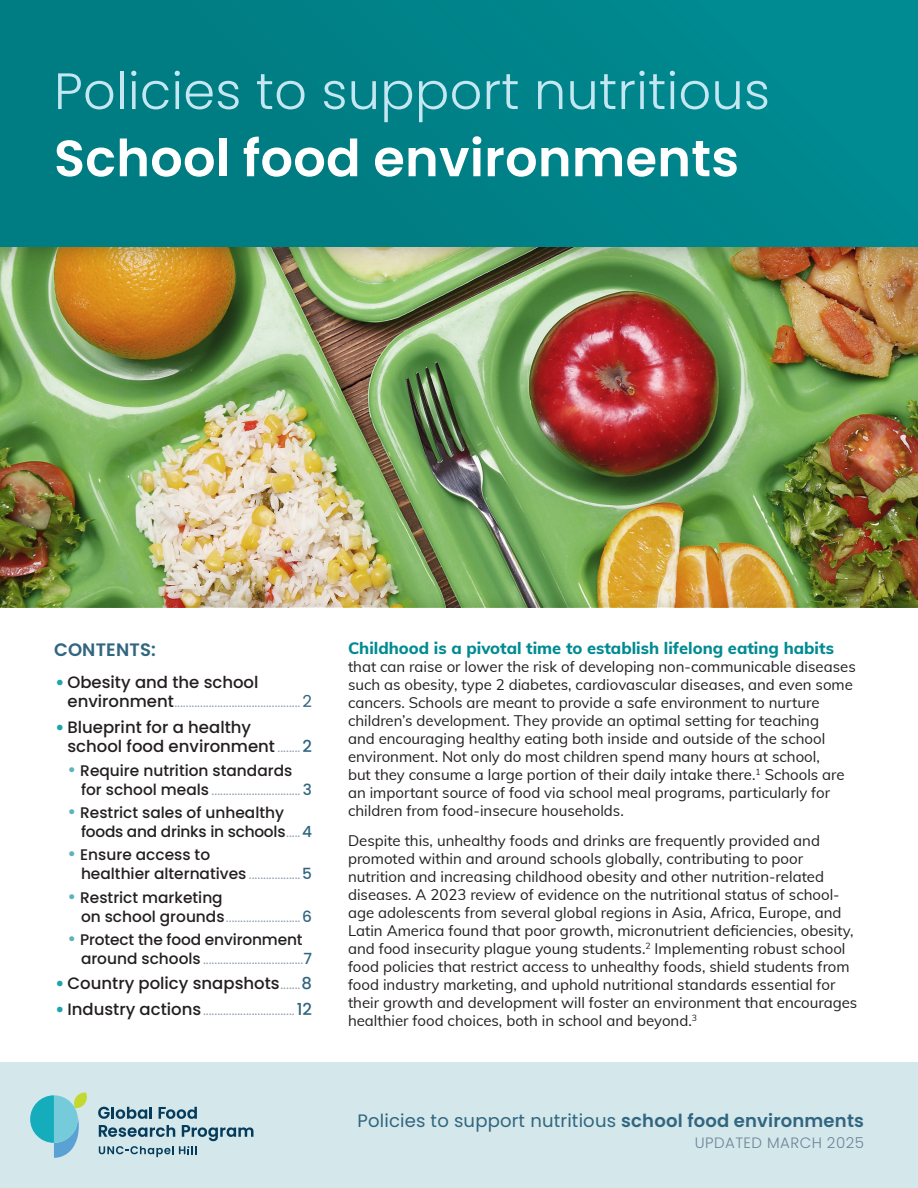
<style>
.page{position:relative;width:918px;height:1188px;background:#fff}
.page>*{position:absolute;margin:0;border:0;box-sizing:border-box;transform-origin:0 0}
.t1{font:300 51px/67.2px "Poppins";letter-spacing:.005em;color:#c4e7f2}
.t2{font:18px "Poppins";letter-spacing:.01em;color:#316680}
.t3{font:600 18px "Poppins";letter-spacing:.01em;color:#316680}
.t4{font:500 16.5px/19.5px "Poppins";color:#231f20}
.t5{font:800 16.5px "Muli";color:#008b92}
.t6{font:300 15.75px "Poppins";color:#8fa0b1}
.t7{font:500 15.3px/18.9px "Poppins";color:#231f20}
.t8{font:15px/18px "Muli";color:#231f20}
.t9{font:300 15px "Poppins";letter-spacing:.03em;color:#6d859c}
.s1{font-weight:600;color:#fff}
.s2{font-weight:900;color:#1da4ac}
.s3{font-weight:500;font-size:16.5px;color:#231f20}
.s4{font-weight:400;font-size:16.5px;color:#316680}
.s5{font-weight:300;font-size:15.75px;color:#8fa0b1}
.s6{color:#316680}
.s7{font-size:18.9px;color:#5cb3ba}
.s8{font-weight:500;font-size:15.3px;color:#231f20}
.s9{font-weight:500;font-size:15.3px;color:#316680}
.s10{font-weight:900;font-size:16.5px;color:#1da4ac}
.s11{font-weight:500;font-size:16.5px;color:#316680}
.s12{font-weight:600}
</style>
<div class="page">
<div style="left:0;top:1062px;width:918px;height:126px;background:#d4e7ea"></div>
<svg style="left:159px;top:1107px;width:38px;height:12px"></svg>
<svg style="left:98px;top:1107px;width:54px;height:12px"></svg>
<svg style="left:99px;top:1125px;width:154px;height:32px"></svg>
<svg style="left:30px;top:1093px;width:57px;height:65px"></svg>
<div style="left:0;top:245px;width:918px;height:363px;background:#231f20;opacity:.3"></div>
<div style="left:0;top:0;width:918px;height:247px;background:#008188"></div>
<p class="t1" style="left:54px;top:58px;width:717px">Policies to support nutritious<br><span class="s1">School food environments</span></p>
<p class="t3" style="left:54px;top:640px;width:103px">CONTENTS:</p>
<p class="t4" style="left:56px;top:672px;width:205px"><span class="s2">•</span> Obesity and the school</p>
<p class="t6" style="left:68px;top:693px;width:246px"><span class="s3">environment</span>............................................<span class="s4">2</span></p>
<p class="t4" style="left:68px;top:717px;width:246px;text-indent:-12px"><span class="s2">•</span> Blueprint for a healthy<br>school food environment <span class="s5">........</span><span class="s6">2</span></p>
<p class="t7" style="left:68px;top:761px;width:226px"><span class="s7">•</span> Require nutrition standards</p>
<p class="t6" style="left:81px;top:780px;width:233px"><span class="s8">for school meals</span> ............................... <span class="s9">3</span></p>
<p class="t7" style="left:81px;top:803px;width:233px;text-indent:-14px"><span class="s7">•</span> Restrict sales of unhealthy foods and drinks in schools<span class="s5">.....</span><span class="s6">4</span></p>
<p class="t7" style="left:81px;top:846px;width:233px;text-indent:-14px"><span class="s7">•</span> Ensure access to<br>healthier alternatives <span class="s5">..................</span><span class="s6">5</span></p>
<p class="t7" style="left:68px;top:888px;width:157px"><span class="s7">•</span> Restrict marketing</p>
<p class="t6" style="left:81px;top:907px;width:232px"><span class="s8">on school grounds</span>..........................<span class="s9">6</span></p>
<p class="t7" style="left:68px;top:930px;width:237px"><span class="s7">•</span> Protect the food environment</p>
<p class="t6" style="left:81px;top:949px;width:232px"><span class="s8">around schools</span> ...................................<span class="s9">7</span></p>
<p class="t4" style="left:56px;top:974px;width:258px"><span class="s2">•</span> Country policy snapshots<span class="s5">.......</span><span class="s6">8</span></p>
<p class="t6" style="left:56px;top:1000px;width:258px"><span class="s10">•</span> <span class="s3">Industry actions</span>................................<span class="s11">12</span></p>
<p class="t5" style="left:348px;top:636px;width:487px">Childhood is a pivotal time to establish lifelong eating habits</p>
<p class="t8" style="left:348px;top:657px;width:509px">that can raise or lower the risk of developing non-communicable diseases such as obesity, type 2 diabetes, cardiovascular diseases, and even some cancers. Schools are meant to provide a safe environment to nurture children’s development. They provide an optimal setting for teaching<br>and encouraging healthy eating both inside and outside of the school environment. Not only do most children spend many hours at school,<br>but they consume a large portion of their daily intake there.<sup>1</sup> Schools are an important source of food via school meal programs, particularly for children from food-insecure households.</p>
<p class="t8" style="left:348px;top:831px;width:511px">Despite this, unhealthy foods and drinks are frequently provided and promoted within and around schools globally, contributing to poor nutrition and increasing childhood obesity and other nutrition-related diseases. A 2023 review of evidence on the nutritional status of school&shy;age adolescents from several global regions in Asia, Africa, Europe, and Latin America found that poor growth, micronutrient deficiencies, obesity, and food insecurity plague young students.<sup>2</sup> Implementing robust school food policies that restrict access to unhealthy foods, shield students from food industry marketing, and uphold nutritional standards essential for their growth and development will foster an environment that encourages healthier food choices, both in school and beyond.<sup>3</sup></p>
<p class="t2" style="left:358px;top:1110px;width:508px">Policies to support nutritious <span class="s12">school food environments</span></p>
<p class="t9" style="left:695px;top:1134px;width:171px">UPDATED MARCH 2025</p>
</div>
